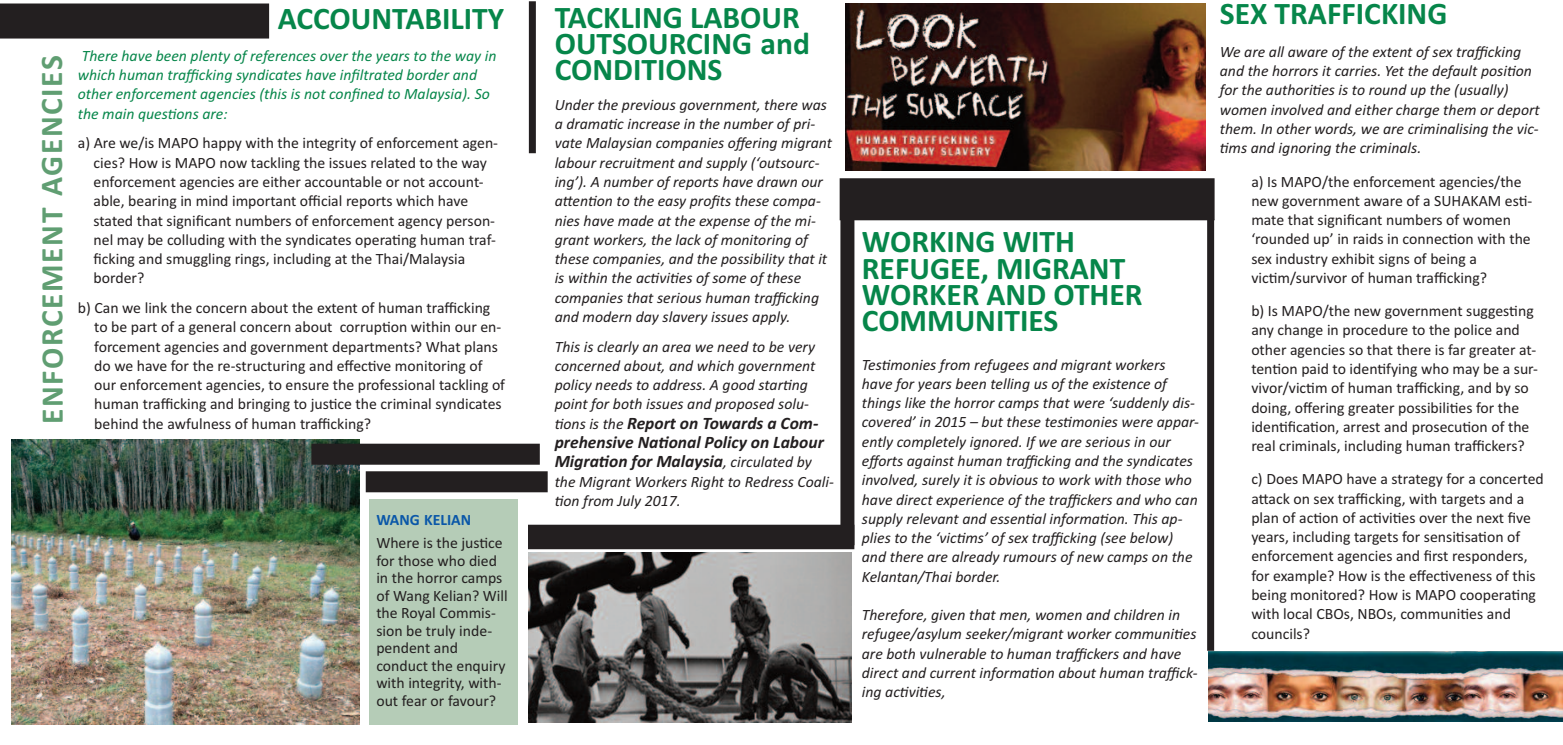
<style>
.page{position:relative;width:1563px;height:745px;background:#fff}
.page>*{position:absolute;margin:0;border:0;box-sizing:border-box;transform-origin:0 0}
.t1{font:700 31.5px/26.2px "Calibri";color:#06864a}
.t2{font:700 31.5px "Calibri";letter-spacing:.045em;color:#609e72}
.t3{font:italic 700 17.5px/19.2px "Calibri";color:#231f20}
.t4{font:15.75px/19.2px "Calibri";color:#231f20}
.t5{font:italic 15.75px/19.2px "Calibri";color:#231f20}
.t6{font:italic 15.75px/19.2px "Calibri";color:#06864a}
.t7{font:700 15.75px "Calibri";color:#0a57a8}
.s1{font-weight:400;font-size:15.75px}
</style>
<div class="page">
<div style="left:839px;top:178px;width:375px;height:42px;background:#231f20"></div>
<div style="left:528px;top:524px;width:326px;height:25px;background:#231f20"></div>
<div style="left:840px;top:218px;width:14px;height:327px;background:#231f20"></div>
<div style="left:529px;top:1px;width:7px;height:152px;background:#231f20"></div>
<div style="left:1207px;top:219px;width:7px;height:431px;background:#231f20"></div>
<img style="left:846px;top:4px;width:359px;height:166px">
<img style="left:528px;top:552px;width:323px;height:169px">
<img style="left:1208px;top:651px;width:355px;height:70px">
<div style="left:0;top:4px;width:269px;height:34px;background:#231f20"></div>
<div style="left:366px;top:471px;width:182px;height:21px;background:#231f20"></div>
<img style="left:12px;top:439px;width:347px;height:285px">
<div style="left:369px;top:499px;width:149px;height:225px;background:#b5ccb7"></div>
<div style="left:311px;top:443px;width:229px;height:21px;background:#231f20"></div>
<h1 class="t2" style="left:33px;top:424px;width:370px;rotate:-90deg">ENFORCEMENT AGENCIES</h1>
<h1 class="t1" style="left:278px;top:5px;width:228px">ACCOUNTABILITY</h1>
<p class="t6" style="left:78px;top:46px;width:420px">There have been plenty of references over the years to the way in which human trafficking syndicates have infiltrated border and other enforcement agencies (this is not confined to Malaysia). So the main questions are:</p>
<p class="t4" style="left:94px;top:133px;width:406px;text-indent:-16px">a) Are we/is MAPO happy with the integrity of enforcement agen&shy;cies? How is MAPO now tackling the issues related to the way enforcement agencies are either accountable or not account&shy;able, bearing in mind important official reports which have stated that significant numbers of enforcement agency person&shy;nel may be colluding with the syndicates operating human traf&shy;ficking and smuggling rings, including at the Thai/Malaysia border?</p>
<p class="t4" style="left:94px;top:298px;width:412px;text-indent:-16px">b) Can we link the concern about the extent of human trafficking to be part of a general concern about corruption within our en&shy;forcement agencies and government departments? What plans do we have for the re-structuring and effective monitoring of our enforcement agencies, to ensure the professional tackling of human trafficking and bringing to justice the criminal syndicates</p>
<p class="t4" style="left:94px;top:413px;width:278px">behind the awfulness of human trafficking?</p>
<p class="t7" style="left:376px;top:510px;width:96px">WANG KELIAN</p>
<p class="t4" style="left:376px;top:533px;width:133px;line-height:17.5px">Where is the justice for those who died in the horror camps of Wang Kelian? Will the Royal Commis&shy;sion be truly inde&shy;pendent and conduct the enquiry with integrity, with&shy;out fear or favour?</p>
<h1 class="t1" style="left:555px;top:4px;width:257px">TACKLING LABOUR<br>OUTSOURCING and<br>CONDITIONS</h1>
<p class="t5" style="left:555px;top:95px;width:279px">Under the previous government, there was a dramatic increase in the number of pri&shy;vate Malaysian companies offering migrant labour recruitment and supply (‘outsourc&shy;ing’). A number of reports have drawn our attention to the easy profits these compa&shy;nies have made at the expense of the mi&shy;grant workers, the lack of monitoring of these companies, and the possibility that it is within the activities of some of these companies that serious human trafficking and modern day slavery issues apply.</p>
<p class="t5" style="left:555px;top:336px;width:262px">This is clearly an area we need to be very concerned about, and which government policy needs to address. A good starting point for both issues and proposed solu-</p>
<p class="t3" style="left:555px;top:413px;width:271px"><span class="s1">tions is the</span> Report on Towards a Com&shy;prehensive National Policy on Labour<br>Migration for Malaysia<span class="s1">, circulated by</span></p>
<p class="t5" style="left:555px;top:471px;width:281px">the Migrant Workers Right to Redress Coali&shy;tion from July 2017.</p>
<h1 class="t1" style="left:862px;top:228px;width:282px">WORKING WITH<br>REFUGEE, MIGRANT<br>WORKER AND OTHER<br>COMMUNITIES</h1>
<p class="t5" style="left:862px;top:354px;width:339px">Testimonies from refugees and migrant workers have for years been telling us of the existence of things like the horror camps that were ‘suddenly dis&shy;covered’ in 2015 – but these testimonies were appar&shy;ently completely ignored. If we are serious in our efforts against human trafficking and the syndicates involved, surely it is obvious to work with those who have direct experience of the traffickers and who can supply relevant and essential information. This ap&shy;plies to the ‘victims’ of sex trafficking (see below) and there are already rumours of new camps on the Kelantan/Thai border.</p>
<p class="t5" style="left:862px;top:604px;width:337px">Therefore, given that men, women and children in refugee/asylum seeker/migrant worker communities are both vulnerable to human traffickers and have direct and current information about human traffick&shy;ing activities,</p>
<h1 class="t1" style="left:1220px;top:0;width:229px">SEX TRAFFICKING</h1>
<p class="t5" style="left:1220px;top:42px;width:321px">We are all aware of the extent of sex trafficking and the horrors it carries. Yet the default position for the authorities is to round up the (usually) women involved and either charge them or deport them. In other words, we are criminalising the vic&shy;tims and ignoring the criminals.</p>
<p class="t4" style="left:1251px;top:171px;width:282px">a) Is MAPO/the enforcement agencies/the new government aware of a SUHAKAM esti&shy;mate that significant numbers of women ‘rounded up’ in raids in connection with the sex industry exhibit signs of being a victim/survivor of human trafficking?</p>
<p class="t4" style="left:1251px;top:301px;width:288px">b) Is MAPO/the new government suggesting any change in procedure to the police and other agencies so that there is far greater at&shy;tention paid to identifying who may be a sur&shy;vivor/victim of human trafficking, and by so doing, offering greater possibilities for the identification, arrest and prosecution of the real criminals, including human traffickers?</p>
<p class="t4" style="left:1251px;top:469px;width:294px">c) Does MAPO have a strategy for a concerted attack on sex trafficking, with targets and a plan of action of activities over the next five years, including targets for sensitisation of enforcement agencies and first responders, for example? How is the effectiveness of this being monitored? How is MAPO cooperating with local CBOs, NBOs, communities and councils?</p>
</div>
